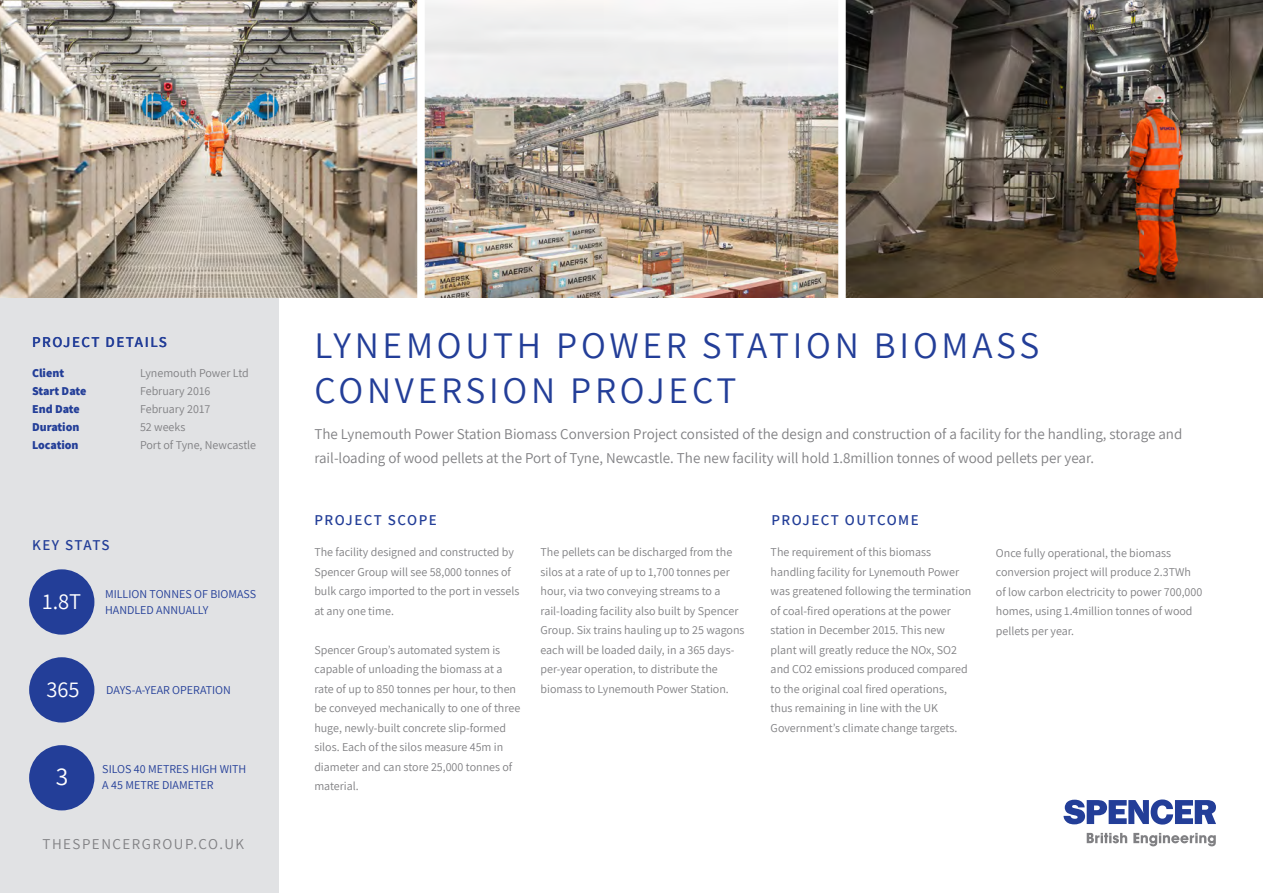
<style>
.page{position:relative;width:1263px;height:893px;background:#fff}
.page>*{position:absolute;margin:0;border:0;box-sizing:border-box;transform-origin:0 0}
.t1{font:37.5px/45px "Assistant";letter-spacing:.1em;color:#233e98}
.t2{font:25.35px "Assistant";color:#fff}
.t3{font:22.5px "Assistant";color:#fff}
.t4{font:15px/24px "Assistant";color:#808083}
.t5{font:600 15px "Assistant";letter-spacing:.1em;color:#233e98}
.t6{font:15px "Assistant";letter-spacing:.1em;color:#808083}
.t7{font:600 15px "Assistant";letter-spacing:.07em;color:#233e98}
.t8{font:12px/19.5px "Assistant";color:#808083}
.t9{font:12px/16.5px "Assistant";color:#233e98}
.t10{font:800 12px "Assistant";color:#233e98}
.t11{font:800 12px "Assistant";letter-spacing:-.02em;color:#233e98}
</style>
<div class="page">
<div style="left:0;top:298px;width:278px;height:595px;background:#e1e2e4"></div>
<svg style="left:1087px;top:833px;width:40px;height:10px"></svg>
<svg style="left:1133px;top:833px;width:83px;height:13px"></svg>
<svg style="left:1063px;top:799px;width:153px;height:26px"></svg>
<img style="left:0;top:0;width:1263px;height:298px">
<div style="left:417px;top:0;width:8px;height:310px;background:#fff"></div>
<div style="left:838px;top:0;width:8px;height:310px;background:#fff"></div>
<div style="left:29px;top:569px;width:65px;height:66px;background:#233e98;border-radius:50%"></div>
<div style="left:29px;top:657px;width:65px;height:65px;background:#233e98;border-radius:50%"></div>
<div style="left:29px;top:745px;width:65px;height:65px;background:#233e98;border-radius:50%"></div>
<p class="t5" style="left:32px;top:332px;width:136px">PROJECT DETAILS</p>
<p class="t10" style="left:32px;top:365px;width:34px">Client</p>
<p class="t8" style="left:140px;top:363px;width:110px">Lynemouth Power Ltd</p>
<p class="t11" style="left:32px;top:383px;width:56px">Start Date</p>
<p class="t8" style="left:140px;top:381px;width:72px">February 2016</p>
<p class="t10" style="left:32px;top:401px;width:49px">End Date</p>
<p class="t8" style="left:140px;top:399px;width:72px">February 2017</p>
<p class="t10" style="left:32px;top:419px;width:49px">Duration</p>
<p class="t8" style="left:140px;top:417px;width:47px">52 weeks</p>
<p class="t10" style="left:32px;top:437px;width:48px">Location</p>
<p class="t8" style="left:140px;top:435px;width:118px">Port of Tyne, Newcastle</p>
<p class="t7" style="left:32px;top:535px;width:79px">KEY STATS</p>
<p class="t9" style="left:105px;top:585px;width:152px">MILLION TONNES OF BIOMASS<br>HANDLED ANNUALLY</p>
<h3 class="t3" style="left:43px;top:586px;width:40px">1.8T</h3>
<h3 class="t3" style="left:46px;top:674px;width:35px">365</h3>
<p class="t9" style="left:106px;top:681px;width:126px">DAYS-A-YEAR OPERATION</p>
<h2 class="t2" style="left:56px;top:759px;width:14px">3</h2>
<p class="t9" style="left:102px;top:760px;width:145px">SILOS 40 METRES HIGH WITH<br>A 45 METRE DIAMETER</p>
<p class="t6" style="left:43px;top:834px;width:203px">THESPENCERGROUP.CO.UK</p>
<h1 class="t1" style="left:314px;top:321px;width:726px">LYNEMOUTH POWER STATION BIOMASS<br>CONVERSION PROJECT</h1>
<p class="t4" style="left:314px;top:421px;width:869px">The Lynemouth Power Station Biomass Conversion Project consisted of the design and construction of a facility for the handling, storage and rail-loading of wood pellets at the Port of Tyne, Newcastle. The new facility will hold 1.8million tonnes of wood pellets per year.</p>
<p class="t5" style="left:314px;top:509px;width:124px">PROJECT SCOPE</p>
<p class="t5" style="left:771px;top:509px;width:149px">PROJECT OUTCOME</p>
<p class="t8" style="left:314px;top:542px;width:207px">The facility designed and constructed by Spencer Group will see 58,000 tonnes of bulk cargo imported to the port in vessels at any one time.</p>
<p class="t8" style="left:314px;top:639px;width:207px">Spencer Group’s automated system is capable of unloading the biomass at a rate of up to 850 tonnes per hour, to then be conveyed mechanically to one of three huge, newly-built concrete slip-formed silos. Each of the silos measure 45m in diameter and can store 25,000 tonnes of material.</p>
<p class="t8" style="left:541px;top:542px;width:206px">The pellets can be discharged from the silos at a rate of up to 1,700 tonnes per hour, via two conveying streams to a rail-loading facility also built by Spencer Group. Six trains hauling up to 25 wagons each will be loaded daily, in a 365 days&shy;per-year operation, to distribute the biomass to Lynemouth Power Station.</p>
<p class="t8" style="left:771px;top:542px;width:202px">The requirement of this biomass handling facility for Lynemouth Power was greatened following the termination of coal-fired operations at the power station in December 2015. This new plant will greatly reduce the NOx, SO2 and CO2 emissions produced compared to the original coal fired operations, thus remaining in line with the UK Government’s climate change targets.</p>
<p class="t8" style="left:996px;top:542px;width:208px">Once fully operational, the biomass conversion project will produce 2.3TWh of low carbon electricity to power 700,000 homes, using 1.4million tonnes of wood pellets per year.</p>
</div>
